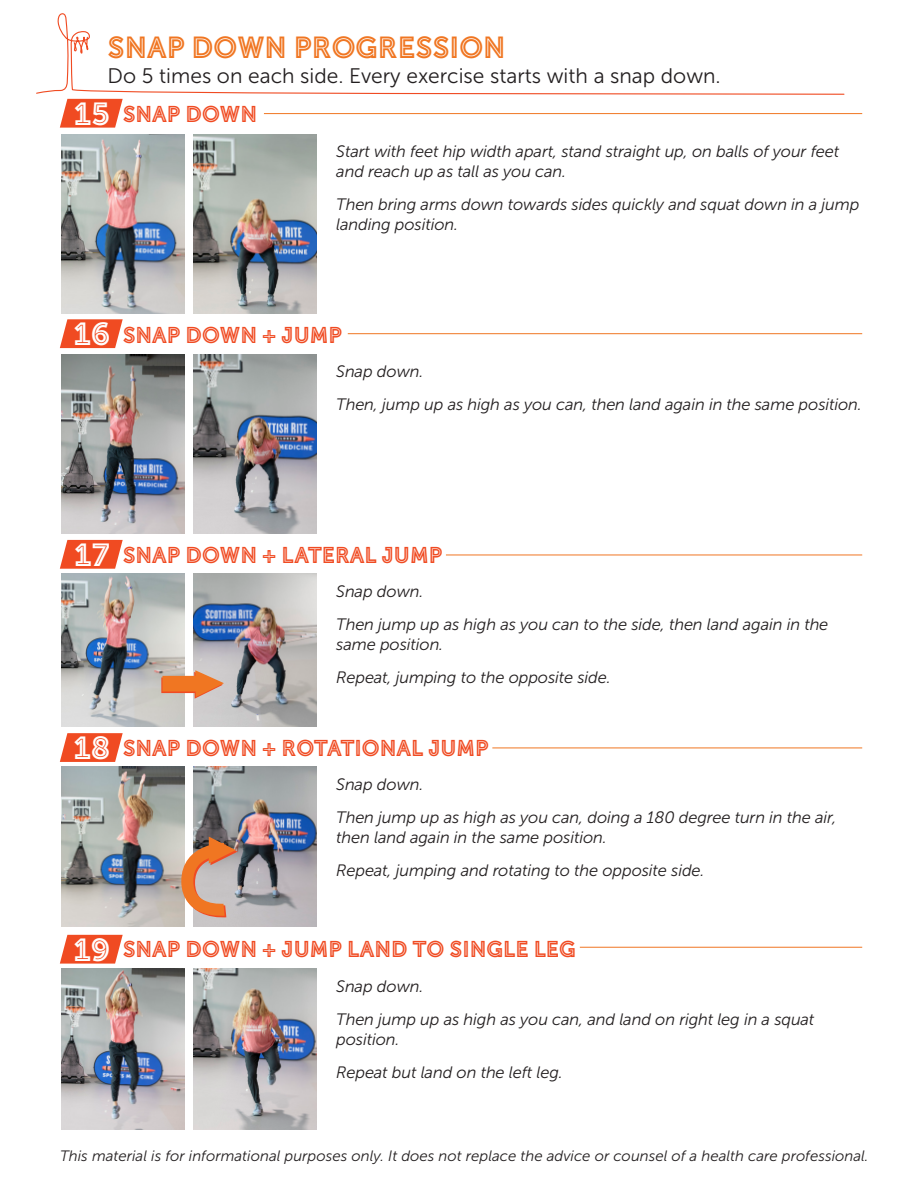
<style>
.page{position:relative;width:918px;height:1188px;background:#fff}
.page>*{position:absolute;margin:0;border:0;box-sizing:border-box;transform-origin:0 0}
.t1{font:31.5px "Scottish Rite INLINE A";color:#fff}
.t2{font:30px "Scottish Rite INLINE A";color:#f07622}
.t3{font:22.5px "Scottish Rite INLINE A";color:#f04b22}
.t4{font:21px "Museo Sans 300";color:#231f20}
.t5{font:italic 16.5px/19.8px "Museo Sans 300";letter-spacing:-.01em;color:#231f20}
.t6{font:italic 15px "Museo Sans 300";color:#231f20}
</style>
<div class="page">
<img style="left:194px;top:767px;width:122px;height:160px">
<img style="left:62px;top:134px;width:122px;height:179px">
<img style="left:194px;top:134px;width:122px;height:179px">
<hr style="left:264px;top:113px;width:598px;height:1px;background:#f07622">
<img style="left:62px;top:354px;width:122px;height:179px">
<img style="left:194px;top:354px;width:122px;height:179px">
<hr style="left:348px;top:333px;width:514px;height:1px;background:#f07622">
<img style="left:62px;top:574px;width:122px;height:152px">
<img style="left:194px;top:574px;width:122px;height:152px">
<hr style="left:446px;top:555px;width:416px;height:1px;background:#f07622">
<img style="left:62px;top:767px;width:122px;height:160px">
<hr style="left:492px;top:748px;width:370px;height:1px;background:#f07622">
<img style="left:62px;top:969px;width:122px;height:161px">
<img style="left:194px;top:969px;width:122px;height:161px">
<hr style="left:580px;top:947px;width:282px;height:1px;background:#f07622">
<svg style="left:36px;top:13px;width:809px;height:82px"></svg>
<svg style="left:161px;top:670px;width:63px;height:29px;background:#e19b6e"></svg>
<svg style="left:175px;top:837px;width:63px;height:86px;background:#cda38b"></svg>
<svg style="left:60px;top:99px;width:63px;height:29px;background:#f1633f"></svg>
<svg style="left:60px;top:319px;width:63px;height:29px;background:#f1623f"></svg>
<svg style="left:60px;top:540px;width:63px;height:29px;background:#f1623f"></svg>
<svg style="left:60px;top:733px;width:63px;height:29px;background:#f1623e"></svg>
<svg style="left:60px;top:935px;width:63px;height:29px;background:#f2633f"></svg>
<p class="t2" style="left:108px;top:30px;width:400px">SNAP DOWN PROGRESSION</p>
<p class="t4" style="left:108px;top:64px;width:615px">Do 5 times on each side. Every exercise starts with a snap down.</p>
<p class="t1" style="left:74px;top:96px;width:37px">15</p>
<p class="t3" style="left:123px;top:101px;width:136px">SNAP DOWN</p>
<p class="t5" style="left:336px;top:141px;width:504px">Start with feet hip width apart, stand straight up, on balls of your feet and reach up as tall as you can.</p>
<p class="t5" style="left:336px;top:194px;width:525px">Then bring arms down towards sides quickly and squat down in a jump landing position.</p>
<p class="t1" style="left:73px;top:316px;width:38px">16</p>
<p class="t3" style="left:123px;top:322px;width:221px">SNAP DOWN + JUMP</p>
<p class="t5" style="left:336px;top:361px;width:89px">Snap down.</p>
<p class="t5" style="left:336px;top:395px;width:527px">Then, jump up as high as you can, then land again in the same position.</p>
<p class="t1" style="left:74px;top:537px;width:37px">17</p>
<p class="t3" style="left:123px;top:542px;width:321px">SNAP DOWN + LATERAL JUMP</p>
<p class="t5" style="left:336px;top:581px;width:89px">Snap down.</p>
<p class="t5" style="left:336px;top:615px;width:494px">Then jump up as high as you can to the side, then land again in the same position.</p>
<p class="t5" style="left:336px;top:668px;width:276px">Repeat, jumping to the opposite side.</p>
<p class="t1" style="left:73px;top:730px;width:38px">18</p>
<p class="t3" style="left:123px;top:735px;width:368px">SNAP DOWN + ROTATIONAL JUMP</p>
<p class="t5" style="left:336px;top:774px;width:89px">Snap down.</p>
<p class="t5" style="left:336px;top:807px;width:502px">Then jump up as high as you can, doing a 180 degree turn in the air, then land again in the same position.</p>
<p class="t5" style="left:336px;top:861px;width:370px">Repeat, jumping and rotating to the opposite side.</p>
<p class="t1" style="left:73px;top:932px;width:38px">19</p>
<p class="t3" style="left:123px;top:937px;width:455px">SNAP DOWN + JUMP LAND TO SINGLE LEG</p>
<p class="t5" style="left:336px;top:976px;width:89px">Snap down.</p>
<p class="t5" style="left:336px;top:1009px;width:480px">Then jump up as high as you can, and land on right leg in a squat position.</p>
<p class="t5" style="left:336px;top:1063px;width:228px">Repeat but land on the left leg.</p>
<p class="t6" style="left:60px;top:1148px;width:810px">This material is for informational purposes only. It does not replace the advice or counsel of a health care professional.</p>
</div>
